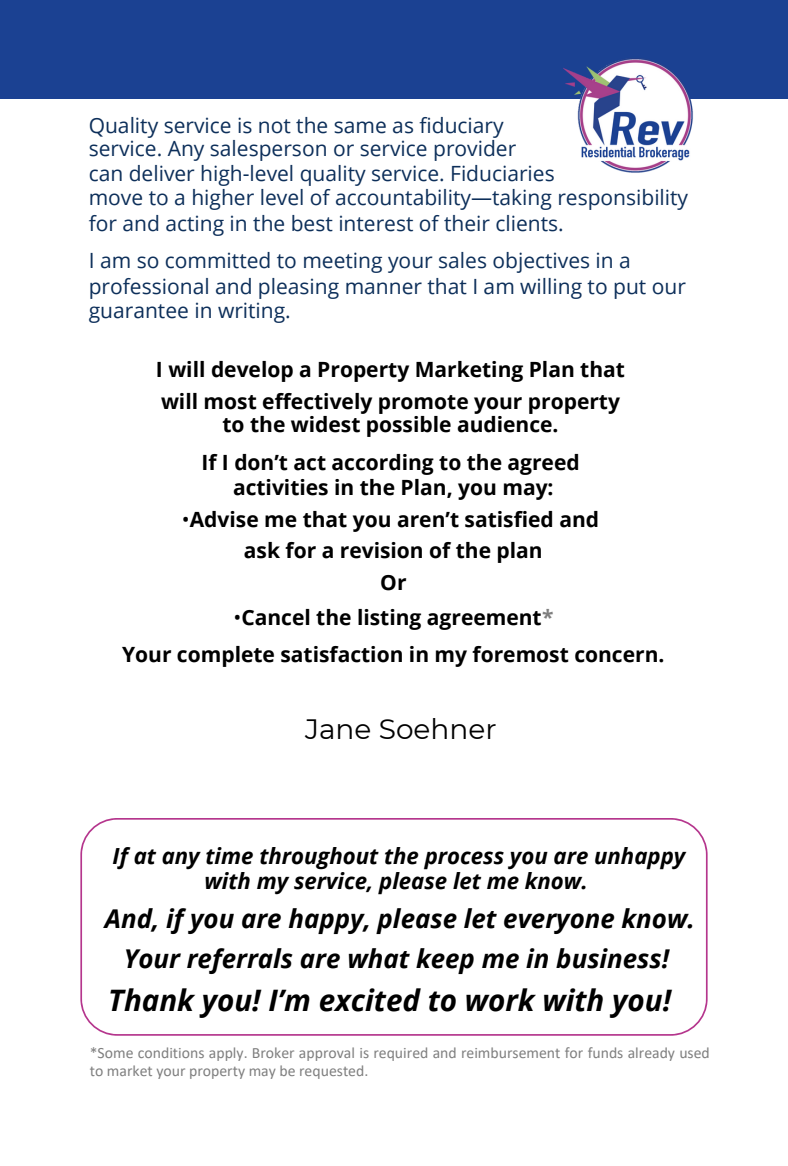
<style>
.page{position:relative;width:788px;height:1166px;background:#fff}
.page>*{position:absolute;margin:0;border:0;box-sizing:border-box;transform-origin:0 0}
.t1{font:italic 700 29.57px "Open Sans";color:#000}
.t2{font:28px "Montserrat";color:#000}
.t3{font:italic 700 25.9px/39.4px "Open Sans";color:#000;text-align:center}
.t4{font:italic 700 22.22px/24.8px "Open Sans";color:#000;text-align:center}
.t5{font:21px "Open Sans";color:#0d2f5a}
.t6{font:700 21px "Open Sans";color:#000}
.t7{font:15.75px/18.4px "Calibri";color:#7f7f7f}
.s1{font-weight:400}
.s2{color:#7f7f7f}
</style>
<div class="page">
<div style="left:0;top:0;width:787px;height:98px;background:#1b4192"></div>
<svg style="left:80px;top:818px;width:627px;height:217px"></svg>
<img style="left:557px;top:59px;width:146px;height:114px">
<p class="t5" style="left:89px;top:110px;width:416px">Quality service is not the same as fiduciary</p>
<p class="t5" style="left:89px;top:134px;width:429px">service. Any salesperson or service provider</p>
<p class="t5" style="left:89px;top:159px;width:467px">can deliver high-level quality service. Fiduciaries</p>
<p class="t5" style="left:89px;top:183px;width:601px">move to a higher level of accountability—taking responsibility</p>
<p class="t5" style="left:89px;top:209px;width:476px">for and acting in the best interest of their clients.</p>
<p class="t5" style="left:89px;top:246px;width:543px">I am so committed to meeting your sales objectives in a</p>
<p class="t5" style="left:89px;top:272px;width:598px">professional and pleasing manner that I am willing to put our</p>
<p class="t5" style="left:89px;top:295px;width:203px">guarantee in writing.</p>
<p class="t6" style="left:156px;top:354px;width:470px">I will develop a Property Marketing Plan that</p>
<p class="t6" style="left:161px;top:386px;width:460px">will most effectively promote your property</p>
<p class="t6" style="left:222px;top:410px;width:337px">to the widest possible audience.</p>
<p class="t6" style="left:201px;top:448px;width:380px">If I don’t act according to the agreed</p>
<p class="t6" style="left:233px;top:473px;width:322px">activities in the Plan, you may:</p>
<p class="t6" style="left:182px;top:504px;width:418px"><span class="s1">•</span>Advise me that you aren’t satisfied and</p>
<p class="t6" style="left:244px;top:536px;width:300px">ask for a revision of the plan</p>
<p class="t6" style="left:380px;top:567px;width:28px">Or</p>
<p class="t6" style="left:233px;top:603px;width:321px"><span class="s1">•</span>Cancel the listing agreement<span class="s2">*</span></p>
<p class="t6" style="left:122px;top:639px;width:544px">Your complete satisfaction in my foremost concern.</p>
<p class="t2" style="left:305px;top:712px;width:193px">Jane Soehner</p>
<p class="t4" style="left:113px;top:843px;width:574px">If at any time throughout the process you are unhappy with my service, please let me know.</p>
<p class="t3" style="left:105px;top:898px;width:591px">And, if you are happy, please let everyone know.<br>Your referrals are what keep me in business!</p>
<p class="t1" style="left:108px;top:979px;width:564px">Thank you! I’m excited to work with you!</p>
<p class="t7" style="left:90px;top:1044px;width:621px">*Some conditions apply. Broker approval is required and reimbursement for funds already used to market your property may be requested.</p>
</div>
